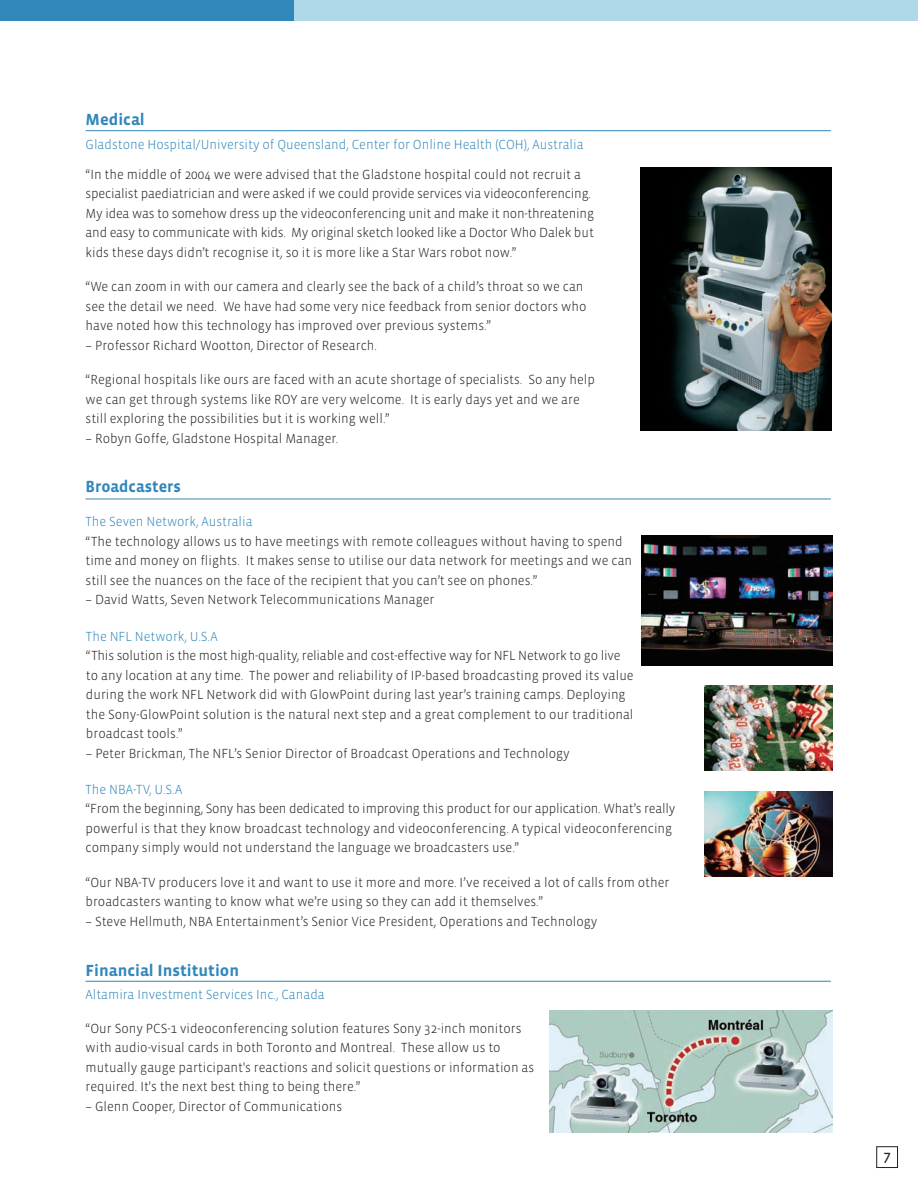
<style>
.page{position:relative;width:918px;height:1188px;background:#fff}
.page>*{position:absolute;margin:0;border:0;box-sizing:border-box;transform-origin:0 0}
.t1{font:700 16.5px "Vista Sans";color:#3287ba}
.t2{font:15px "Vista Sans Reg";color:#231f20}
.t3{font:300 13.5px/19.5px "Vista Sans";color:#231f20}
.t4{font:300 13.5px "Vista Sans";color:#3287ba}
</style>
<div class="page">
<div style="left:292px;top:0;width:626px;height:21px;background:#afd9e8"></div>
<div style="left:0;top:0;width:294px;height:21px;background:#3287ba"></div>
<hr style="left:86px;top:130px;width:745px;height:1px;background:#3287ba">
<hr style="left:86px;top:981px;width:745px;height:1px;background:#3287ba">
<img style="left:641px;top:167px;width:190px;height:264px">
<hr style="left:86px;top:499px;width:745px;height:1px;background:#3287ba">
<div style="left:876px;top:1146px;width:22px;height:22px;border:1px solid #231f20"></div>
<img style="left:641px;top:535px;width:191px;height:130px">
<img style="left:705px;top:686px;width:127px;height:85px">
<img style="left:705px;top:792px;width:127px;height:85px">
<img style="left:550px;top:1010px;width:282px;height:123px">
<p class="t1" style="left:86px;top:110px;width:61px">Medical</p>
<p class="t4" style="left:86px;top:136px;width:500px">Gladstone Hospital/University of Queensland, Center for Online Health (COH), Australia</p>
<p class="t3" style="left:86px;top:164px;width:510px">“In the middle of 2004 we were advised that the Gladstone hospital could not recruit a specialist paediatrician and were asked if we could provide services via videoconferencing.<br>My idea was to somehow dress up the videoconferencing unit and make it non-threatening and easy to communicate with kids. My original sketch looked like a Doctor Who Dalek but kids these days didn’t recognise it, so it is more like a Star Wars robot now.”</p>
<p class="t3" style="left:86px;top:277px;width:502px">“We can zoom in with our camera and clearly see the back of a child’s throat so we can see the detail we need. We have had some very nice feedback from senior doctors who have noted how this technology has improved over previous systems.”</p>
<p class="t3" style="left:86px;top:335px;width:293px">– Professor Richard Wootton, Director of Research.</p>
<p class="t3" style="left:86px;top:370px;width:511px">“Regional hospitals like ours are faced with an acute shortage of specialists. So any help we can get through systems like ROY are very welcome. It is early days yet and we are still exploring the possibilities but it is working well.”</p>
<p class="t3" style="left:86px;top:428px;width:254px">– Robyn Goffe, Gladstone Hospital Manager.</p>
<p class="t1" style="left:86px;top:477px;width:97px">Broadcasters</p>
<p class="t4" style="left:86px;top:513px;width:169px">The Seven Network, Australia</p>
<p class="t3" style="left:86px;top:531px;width:548px">“The technology allows us to have meetings with remote colleagues without having to spend time and money on flights. It makes sense to utilise our data network for meetings and we can still see the nuances on the face of the recipient that you can’t see on phones.”</p>
<p class="t3" style="left:86px;top:590px;width:350px">– David Watts, Seven Network Telecommunications Manager</p>
<p class="t4" style="left:86px;top:628px;width:133px">The NFL Network, U.S.A</p>
<p class="t3" style="left:86px;top:646px;width:549px">“This solution is the most high-quality, reliable and cost-effective way for NFL Network to go live to any location at any time. The power and reliability of IP-based broadcasting proved its value during the work NFL Network did with GlowPoint during last year’s training camps. Deploying the Sony-GlowPoint solution is the natural next step and a great complement to our traditional broadcast tools.”</p>
<p class="t3" style="left:86px;top:743px;width:485px">– Peter Brickman, The NFL’s Senior Director of Broadcast Operations and Technology</p>
<p class="t4" style="left:86px;top:781px;width:98px">The NBA-TV, U.S.A</p>
<p class="t3" style="left:86px;top:799px;width:591px">“From the beginning, Sony has been dedicated to improving this product for our application. What’s really powerful is that they know broadcast technology and videoconferencing. A typical videoconferencing company simply would not understand the language we broadcasters use.”</p>
<p class="t3" style="left:86px;top:872px;width:585px">“Our NBA-TV producers love it and want to use it more and more. I’ve received a lot of calls from other broadcasters wanting to know what we’re using so they can add it themselves.”</p>
<p class="t3" style="left:86px;top:911px;width:513px">– Steve Hellmuth, NBA Entertainment’s Senior Vice President, Operations and Technology</p>
<p class="t1" style="left:86px;top:960px;width:155px">Financial Institution</p>
<p class="t4" style="left:86px;top:987px;width:241px">Altamira Investment Services Inc., Canada</p>
<p class="t3" style="left:86px;top:1018px;width:450px">“Our Sony PCS-1 videoconferencing solution features Sony 32-inch monitors with audio-visual cards in both Toronto and Montreal. These allow us to mutually gauge participant's reactions and solicit questions or information as required. It's the next best thing to being there.”</p>
<p class="t3" style="left:86px;top:1096px;width:258px">– Glenn Cooper, Director of Communications</p>
<p class="t2" style="left:883px;top:1147px;width:9px">7</p>
</div>
